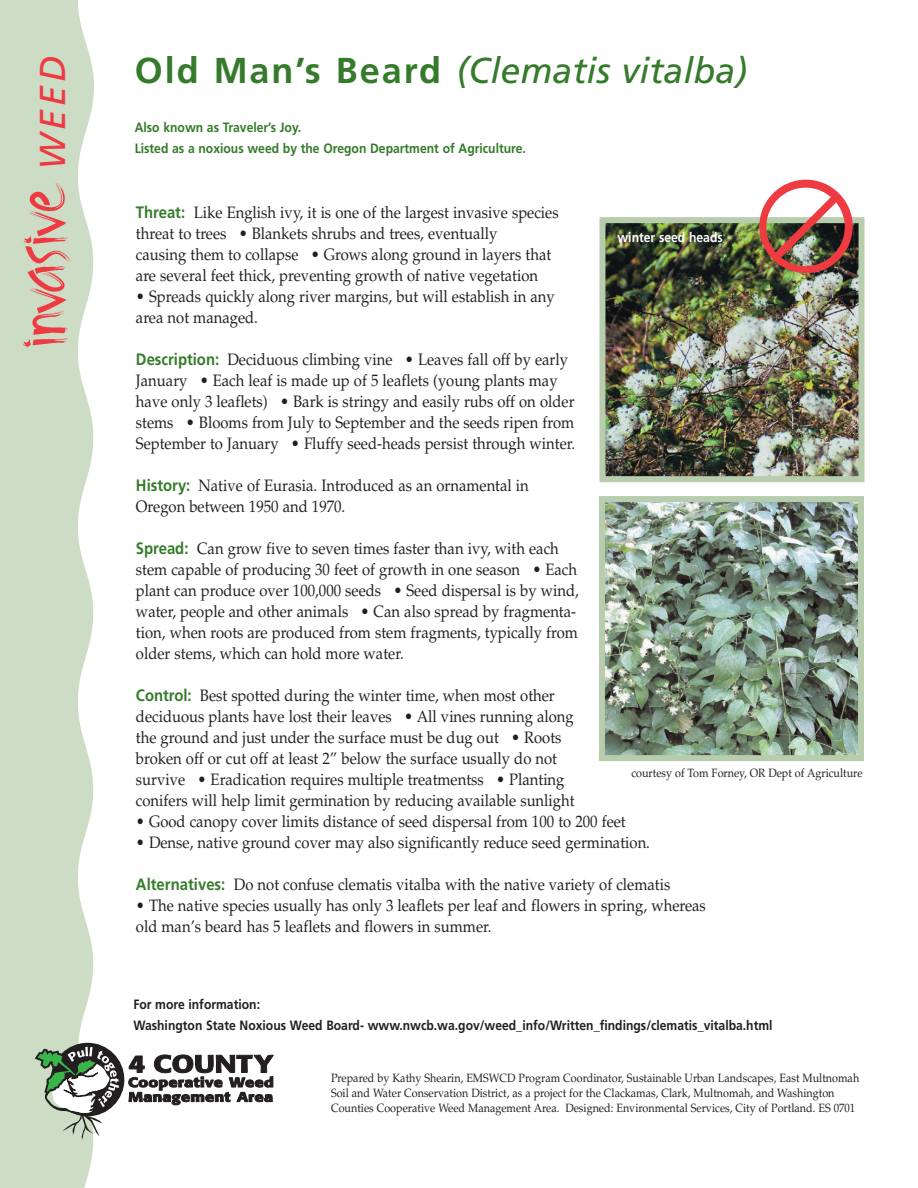
<style>
.page{position:relative;width:918px;height:1188px;background:#fff}
.page>*{position:absolute;margin:0;border:0;box-sizing:border-box;transform-origin:0 0}
.t1{font:italic 36px "Frutiger";color:#357b2b}
.t2{font:italic 36px "Frutiger";color:#ee3a41}
.t3{font:16.5px/21px "Palatino";color:#231f20;scale:.9 1}
.t4{font:700 13.5px/21px "Frutiger";color:#231f20;scale:.9 1}
.t5{font:700 13.5px/21px "Frutiger";color:#357b2b;scale:.9 1}
.t6{font:700 13.5px "Frutiger";color:#fff;scale:.9 1}
.t7{font:12px/15px "Palatino";color:#231f20;scale:.9 1}
.s1{font-weight:700;font-style:normal}
.s2{font-family:"Frutiger";font-weight:700;color:#357b2b}
</style>
<div class="page">
<img style="left:0;top:0;width:93px;height:1188px">
<img style="left:606px;top:224px;width:252px;height:251px">
<div style="left:599px;top:217px;width:266px;height:265px;border:6px solid #b7cdad"></div>
<img style="left:759px;top:180px;width:94px;height:93px">
<img style="left:4px;top:181px;width:68px;height:165px">
<svg style="left:128px;top:1054px;width:146px;height:51px"></svg>
<div style="left:51px;top:1043px;width:73px;height:73px;background:#231f20;border-radius:50%"></div>
<svg style="left:35px;top:1047px;width:84px;height:93px"></svg>
<img style="left:606px;top:503px;width:251px;height:251px">
<div style="left:599px;top:496px;width:265px;height:265px;border:6px solid #b7cdad"></div>
<h1 class="t2" style="left:38px;top:170px;width:116px;rotate:-90deg">WEED</h1>
<h1 class="t1" style="left:135px;top:56px;width:614px"><span class="s1">Old Man’s Beard</span> (Clematis vitalba)</h1>
<p class="t5" style="left:135px;top:117px;width:436px">Also known as Traveler’s Joy.<br>Listed as a noxious weed by the Oregon Department of Agriculture.</p>
<p class="t3" style="left:136px;top:203px;width:471px"><span class="s2">Threat:</span> Like English ivy, it is one of the largest invasive species threat to trees • Blankets shrubs and trees, eventually<br>causing them to collapse • Grows along ground in layers that are several feet thick, preventing growth of native vegetation</p>
<p class="t3" style="left:136px;top:288px;width:467px">• Spreads quickly along river margins, but will establish in any area not managed.</p>
<p class="t3" style="left:136px;top:350px;width:490px"><span class="s2">Description:</span> Deciduous climbing vine • Leaves fall off by early January • Each leaf is made up of 5 leaflets (young plants may have only 3 leaflets) • Bark is stringy and easily rubs off on older stems • Blooms from July to September and the seeds ripen from September to January • Fluffy seed-heads persist through winter.</p>
<p class="t3" style="left:136px;top:476px;width:438px"><span class="s2">History:</span> Native of Eurasia. Introduced as an ornamental in<br>Oregon between 1950 and 1970.</p>
<p class="t3" style="left:136px;top:539px;width:494px"><span class="s2">Spread:</span> Can grow five to seven times faster than ivy, with each stem capable of producing 30 feet of growth in one season • Each plant can produce over 100,000 seeds • Seed dispersal is by wind, water, people and other animals • Can also spread by fragmenta&shy;tion, when roots are produced from stem fragments, typically from older stems, which can hold more water.</p>
<p class="t3" style="left:136px;top:686px;width:489px"><span class="s2">Control:</span> Best spotted during the winter time, when most other deciduous plants have lost their leaves • All vines running along the ground and just under the surface must be dug out • Roots broken off or cut off at least 2” below the surface usually do not survive • Eradication requires multiple treatmentss • Planting conifers will help limit germination by reducing available sunlight</p>
<p class="t3" style="left:136px;top:813px;width:546px">• Good canopy cover limits distance of seed dispersal from 100 to 200 feet</p>
<p class="t3" style="left:136px;top:834px;width:573px">• Dense, native ground cover may also significantly reduce seed germination.</p>
<p class="t3" style="left:136px;top:875px;width:595px"><span class="s2">Alternatives:</span> Do not confuse clematis vitalba with the native variety of clematis</p>
<p class="t3" style="left:136px;top:897px;width:635px">• The native species usually has only 3 leaflets per leaf and flowers in spring, whereas old man’s beard has 5 leaflets and flowers in summer.</p>
<p class="t6" style="left:618px;top:232px;width:119px">winter seed heads</p>
<p class="t7" style="left:631px;top:767px;width:258px">courtesy of Tom Forney, OR Dept of Agriculture</p>
<p class="t4" style="left:133px;top:995px;width:712px">For more information:<br>Washington State Noxious Weed Board- www.nwcb.wa.gov/weed_info/Written_findings/clematis_vitalba.html</p>
<p class="t7" style="left:331px;top:1072px;width:589px">Prepared by Kathy Shearin, EMSWCD Program Coordinator, Sustainable Urban Landscapes, East Multnomah<br>Soil and Water Conservation District, as a project for the Clackamas, Clark, Multnomah, and Washington<br>Counties Cooperative Weed Management Area. Designed: Environmental Services, City of Portland. ES 0701</p>
</div>
